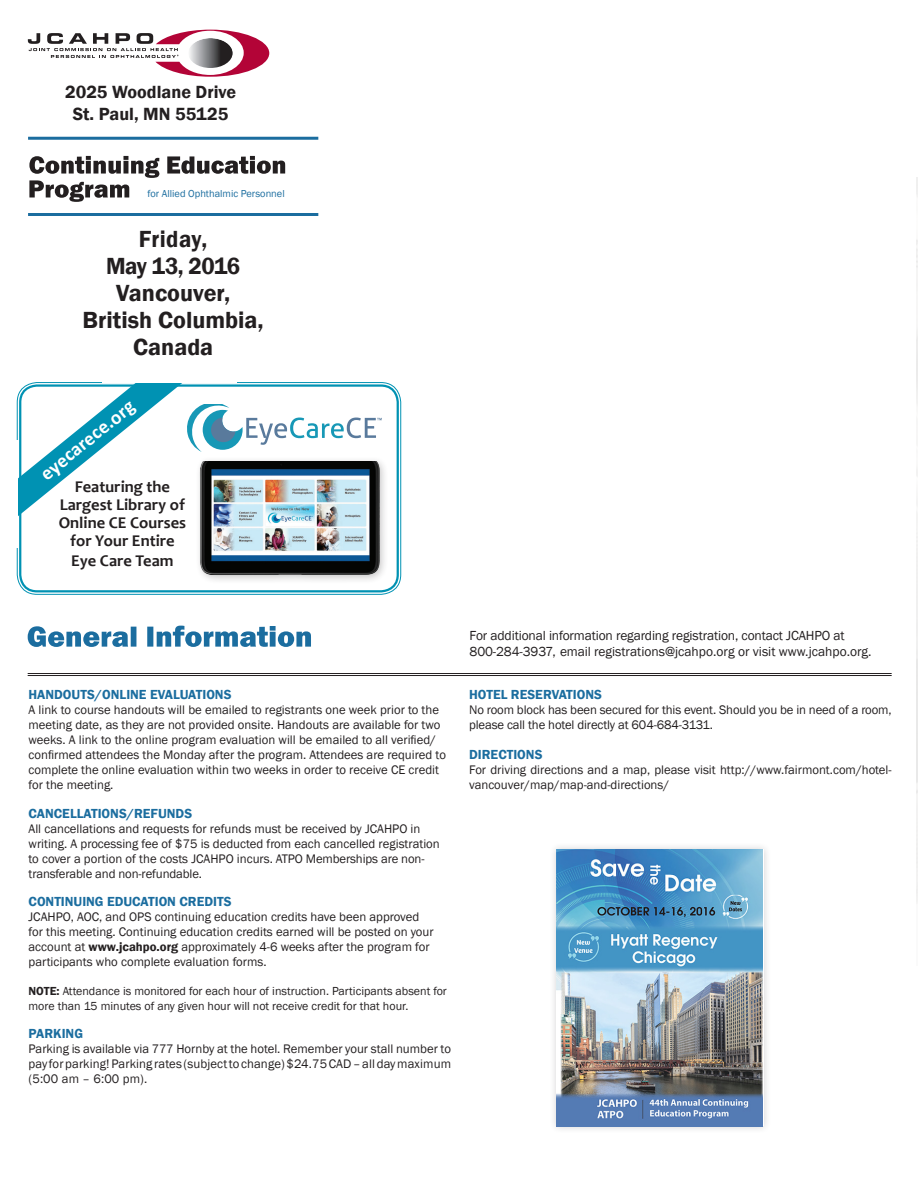
<style>
.page{position:relative;width:918px;height:1188px;background:#fff}
.page>*{position:absolute;margin:0;border:0;box-sizing:border-box;transform-origin:0 0}
.t1{font:600 24px "Franklin Gothic";color:#231f20}
.t2{font:600 24px/27px "Franklin Gothic";color:#231f20;text-align:center;scale:.95 1}
.t3{font:700 19.5px "Calibri";color:#fff}
.t4{font:600 18.15px "Franklin Gothic";color:#231f20}
.t5{font:700 16.5px "Candara";color:#231f20}
.t6{font:13.5px/16.2px "Franklin Gothic";letter-spacing:-.01em;color:#231f20}
.t7{font:600 13.5px "Franklin Gothic";color:#1b6d9f}
.t8{font:12.75px/15px "Franklin Gothic";color:#231f20}
.t9{font:12px/15px "Franklin Gothic";color:#231f20}
.t10{font:10.35px "Franklin Gothic";color:#1b6d9f}
.s1{font-weight:600}
</style>
<div class="page">
<svg style="left:28px;top:30px;width:241px;height:47px"></svg>
<hr style="left:28px;top:137px;width:290px;height:3px;background:#1b6d9f">
<svg style="left:29px;top:156px;width:256px;height:46px"></svg>
<hr style="left:28px;top:213px;width:290px;height:3px;background:#1b6d9f">
<div style="left:548px;top:841px;width:223px;height:293px;background:#231f20;opacity:.2"></div>
<img style="left:556px;top:849px;width:206px;height:277px">
<svg style="left:28px;top:626px;width:283px;height:21px"></svg>
<hr style="left:28px;top:673px;width:864px;height:1px;background:#231f20">
<hr style="left:28px;top:675px;width:864px;height:1px;background:#231f20">
<div style="left:19px;top:384px;width:380px;height:208px;border:2px solid #0092b3;border-radius:17px"></div>
<div style="left:195px;top:456px;width:194px;height:129px;background:#231f20;opacity:.25"></div>
<img style="left:198px;top:462px;width:185px;height:116px">
<svg style="left:16px;top:382px;width:366px;height:137px"></svg>
<p class="t4" style="left:65px;top:81px;width:173px">2025 Woodlane Drive</p>
<p class="t4" style="left:73px;top:103px;width:157px">St. Paul, MN 55125</p>
<p class="t10" style="left:148px;top:187px;width:139px">for Allied Ophthalmic Personnel</p>
<p class="t2" style="left:106px;top:225px;width:143px">Friday,<br>May 13, 2016</p>
<p class="t1" style="left:116px;top:278px;width:115px">Vancouver,</p>
<p class="t1" style="left:83px;top:305px;width:183px">British Columbia,</p>
<p class="t1" style="left:133px;top:332px;width:82px">Canada</p>
<p class="t3" style="left:35px;top:466px;width:116px;rotate:-39deg">eyecarece.org</p>
<p class="t5" style="left:75px;top:477px;width:97px">Featuring the</p>
<p class="t5" style="left:60px;top:495px;width:127px">Largest Library of</p>
<p class="t5" style="left:59px;top:513px;width:129px">Online CE Courses</p>
<p class="t5" style="left:70px;top:531px;width:106px">for Your Entire</p>
<p class="t5" style="left:71px;top:550px;width:104px">Eye Care Team</p>
<p class="t7" style="left:29px;top:686px;width:205px">HANDOUTS/ONLINE EVALUATIONS</p>
<p class="t8" style="left:29px;top:703px;width:419px">A link to course handouts will be emailed to registrants one week prior to the meeting date, as they are not provided onsite. Handouts are available for two weeks. A link to the online program evaluation will be emailed to all verified/ confirmed attendees the Monday after the program. Attendees are required to complete the online evaluation within two weeks in order to receive CE credit for the meeting.</p>
<p class="t7" style="left:29px;top:805px;width:165px">CANCELLATIONS/REFUNDS</p>
<p class="t8" style="left:29px;top:821px;width:413px">All cancellations and requests for refunds must be received by JCAHPO in writing. A processing fee of $75 is deducted from each cancelled registration to cover a portion of the costs JCAHPO incurs. ATPO Memberships are non&shy;transferable and non-refundable.</p>
<p class="t7" style="left:29px;top:893px;width:205px">CONTINUING EDUCATION CREDITS</p>
<p class="t8" style="left:29px;top:910px;width:407px">JCAHPO, AOC, and OPS continuing education credits have been approved for this meeting. Continuing education credits earned will be posted on your account at <span class="s1">www.jcahpo.org</span> approximately 4-6 weeks after the program for participants who complete evaluation forms.</p>
<p class="t9" style="left:29px;top:984px;width:420px"><span class="s1">NOTE:</span> Attendance is monitored for each hour of instruction. Participants absent for more than 15 minutes of any given hour will not receive credit for that hour.</p>
<p class="t7" style="left:29px;top:1025px;width:56px">PARKING</p>
<p class="t8" style="left:29px;top:1042px;width:424px;text-align:justify">Parking is available via 777 Hornby at the hotel. Remember your stall number to pay for parking! Parking rates (subject to change) $24.75 CAD – all day maximum (5:00 am – 6:00 pm).</p>
<p class="t6" style="left:470px;top:627px;width:403px">For additional information regarding registration, contact JCAHPO at<br>800-284-3937, email registrations@jcahpo.org or visit www.jcahpo.org.</p>
<p class="t7" style="left:469px;top:686px;width:134px">HOTEL RESERVATIONS</p>
<p class="t8" style="left:469px;top:703px;width:424px">No room block has been secured for this event. Should you be in need of a room, please call the hotel directly at 604-684-3131.</p>
<p class="t7" style="left:469px;top:746px;width:75px">DIRECTIONS</p>
<p class="t8" style="left:469px;top:763px;width:424px">For driving directions and a map, please visit http://www.fairmont.com/hotel&shy;vancouver/map/map-and-directions/</p>
</div>
